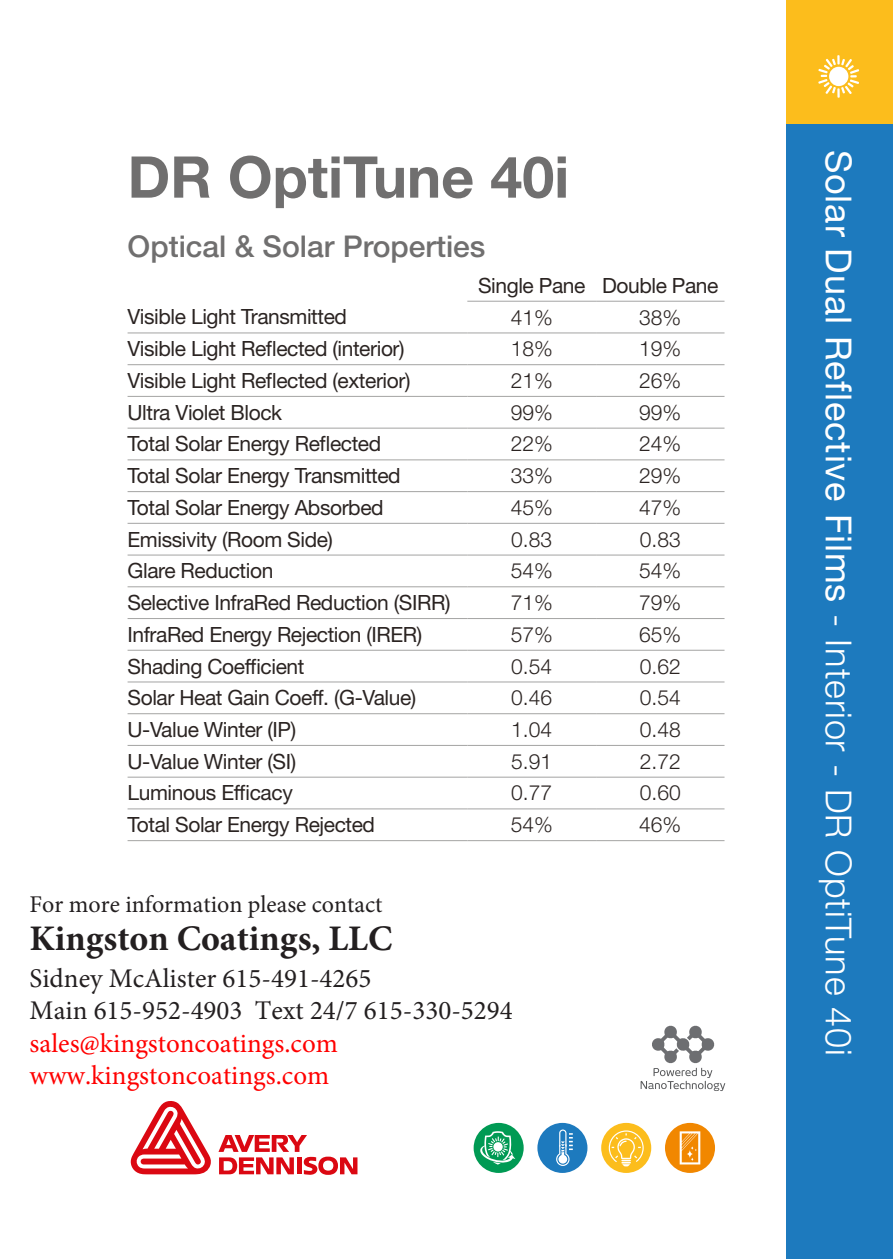
<style>
.page{position:relative;width:893px;height:1259px;background:#fff}
.page>*{position:absolute;margin:0;border:0;box-sizing:border-box;transform-origin:0 0}
.t1{font:700 57.6px "Helvetica Neue LT Std";color:#706f6f}
.t2{font:36px "Helvetica Neue LT Std";letter-spacing:.025em;color:#fff}
.t3{font:700 36px "Minion Pro";color:#231f20}
.t4{font:500 30px "Helvetica Neue LT Std";color:#706f6f}
.t5{font:27px/32.4px "Minion Pro";color:#231f20}
.t6{font:27px/32.4px "Minion Pro";color:#f00}
.t7{font:24px "Minion Pro";color:#231f20}
.t8{font:21px "Helvetica Neue LT Std";letter-spacing:-.02em;color:#2b2422}
.t9{font:300 21px "Helvetica Neue LT Std";color:#2b2422}
.s1{font-weight:300}
</style>
<div class="page">
<svg style="left:131px;top:1101px;width:80px;height:73px"></svg>
<svg style="left:218px;top:1135px;width:139px;height:40px"></svg>
<div style="left:787px;top:20px;width:106px;height:1239px;background:#1d7abe"></div>
<div style="left:787px;top:0;width:106px;height:124px;background:#fcbd1c"></div>
<div style="left:601px;top:1123px;width:50px;height:50px;background:#fcbd1c;border-radius:50%"></div>
<svg style="left:608px;top:1129px;width:36px;height:37px"></svg>
<div style="left:474px;top:1123px;width:50px;height:50px;background:#009a54;border-radius:50%"></div>
<svg style="left:478px;top:1131px;width:37px;height:33px"></svg>
<div style="left:537px;top:1123px;width:50px;height:50px;background:#1d7abe;border-radius:50%"></div>
<svg style="left:556px;top:1129px;width:17px;height:37px"></svg>
<div style="left:665px;top:1123px;width:50px;height:50px;background:#f18700;border-radius:50%"></div>
<svg style="left:680px;top:1131px;width:20px;height:33px"></svg>
<hr style="left:467px;top:301px;width:129px;height:1px;background:#a8a8a7">
<hr style="left:596px;top:301px;width:128px;height:1px;background:#a8a8a7">
<hr style="left:128px;top:332px;width:339px;height:1px;background:#a8a8a7">
<hr style="left:467px;top:332px;width:129px;height:1px;background:#a8a8a7">
<hr style="left:596px;top:332px;width:128px;height:1px;background:#a8a8a7">
<hr style="left:128px;top:364px;width:339px;height:1px;background:#a8a8a7">
<hr style="left:467px;top:364px;width:129px;height:1px;background:#a8a8a7">
<hr style="left:596px;top:364px;width:128px;height:1px;background:#a8a8a7">
<hr style="left:128px;top:396px;width:339px;height:1px;background:#a8a8a7">
<hr style="left:467px;top:396px;width:129px;height:1px;background:#a8a8a7">
<hr style="left:596px;top:396px;width:128px;height:1px;background:#a8a8a7">
<hr style="left:128px;top:427px;width:339px;height:2px;background:#a8a8a7">
<hr style="left:467px;top:427px;width:129px;height:2px;background:#a8a8a7">
<hr style="left:596px;top:427px;width:128px;height:2px;background:#a8a8a7">
<hr style="left:128px;top:459px;width:339px;height:1px;background:#a8a8a7">
<hr style="left:467px;top:459px;width:129px;height:1px;background:#a8a8a7">
<hr style="left:596px;top:459px;width:128px;height:1px;background:#a8a8a7">
<hr style="left:128px;top:491px;width:339px;height:1px;background:#a8a8a7">
<hr style="left:467px;top:491px;width:129px;height:1px;background:#a8a8a7">
<hr style="left:596px;top:491px;width:128px;height:1px;background:#a8a8a7">
<hr style="left:128px;top:523px;width:339px;height:1px;background:#a8a8a7">
<hr style="left:467px;top:523px;width:129px;height:1px;background:#a8a8a7">
<hr style="left:596px;top:523px;width:128px;height:1px;background:#a8a8a7">
<hr style="left:128px;top:554px;width:339px;height:1px;background:#a8a8a7">
<hr style="left:467px;top:554px;width:129px;height:1px;background:#a8a8a7">
<hr style="left:596px;top:554px;width:128px;height:1px;background:#a8a8a7">
<hr style="left:467px;top:586px;width:129px;height:1px;background:#a8a8a7">
<hr style="left:596px;top:586px;width:128px;height:1px;background:#a8a8a7">
<hr style="left:128px;top:586px;width:339px;height:1px;background:#a8a8a7">
<hr style="left:128px;top:618px;width:339px;height:1px;background:#a8a8a7">
<hr style="left:128px;top:650px;width:339px;height:1px;background:#a8a8a7">
<hr style="left:467px;top:618px;width:129px;height:1px;background:#a8a8a7">
<hr style="left:596px;top:618px;width:128px;height:1px;background:#a8a8a7">
<hr style="left:467px;top:650px;width:129px;height:1px;background:#a8a8a7">
<hr style="left:596px;top:650px;width:128px;height:1px;background:#a8a8a7">
<hr style="left:128px;top:681px;width:339px;height:1px;background:#a8a8a7">
<hr style="left:467px;top:681px;width:129px;height:1px;background:#a8a8a7">
<hr style="left:596px;top:681px;width:128px;height:1px;background:#a8a8a7">
<hr style="left:128px;top:713px;width:339px;height:1px;background:#a8a8a7">
<hr style="left:467px;top:713px;width:129px;height:1px;background:#a8a8a7">
<hr style="left:596px;top:713px;width:128px;height:1px;background:#a8a8a7">
<hr style="left:128px;top:745px;width:339px;height:1px;background:#a8a8a7">
<hr style="left:467px;top:745px;width:129px;height:1px;background:#a8a8a7">
<hr style="left:596px;top:745px;width:128px;height:1px;background:#a8a8a7">
<hr style="left:128px;top:776px;width:339px;height:1px;background:#a8a8a7">
<hr style="left:467px;top:776px;width:129px;height:1px;background:#a8a8a7">
<hr style="left:596px;top:776px;width:128px;height:1px;background:#a8a8a7">
<hr style="left:128px;top:808px;width:339px;height:1px;background:#a8a8a7">
<hr style="left:128px;top:840px;width:339px;height:1px;background:#a8a8a7">
<hr style="left:467px;top:808px;width:129px;height:1px;background:#a8a8a7">
<hr style="left:596px;top:808px;width:128px;height:1px;background:#a8a8a7">
<hr style="left:467px;top:840px;width:129px;height:1px;background:#a8a8a7">
<hr style="left:596px;top:840px;width:128px;height:1px;background:#a8a8a7">
<svg style="left:818px;top:55px;width:41px;height:43px"></svg>
<svg style="left:641px;top:1025px;width:84px;height:66px"></svg>
<h1 class="t1" style="left:128px;top:141px;width:443px">DR OptiTune 40i</h1>
<h2 class="t2" style="left:860px;top:150px;width:907px;rotate:90deg">Solar Dual Reflective Films <span class="s1">- Interior - DR OptiTune 40i</span></h2>
<h3 class="t4" style="left:128px;top:229px;width:359px">Optical &amp; Solar Properties</h3>
<p class="t8" style="left:478px;top:273px;width:242px">Single Pane Double Pane</p>
<p class="t8" style="left:128px;top:304px;width:221px">Visible Light Transmitted</p>
<p class="t9" style="left:511px;top:304px;width:44px">41%</p>
<p class="t9" style="left:639px;top:304px;width:44px">38%</p>
<p class="t8" style="left:128px;top:336px;width:279px">Visible Light Reflected (interior)</p>
<p class="t9" style="left:511px;top:336px;width:44px">18%</p>
<p class="t9" style="left:639px;top:336px;width:44px">19%</p>
<p class="t8" style="left:128px;top:368px;width:284px">Visible Light Reflected (exterior)</p>
<p class="t9" style="left:511px;top:368px;width:44px">21%</p>
<p class="t9" style="left:639px;top:368px;width:44px">26%</p>
<p class="t8" style="left:128px;top:400px;width:156px">Ultra Violet Block</p>
<p class="t9" style="left:511px;top:399px;width:44px">99%</p>
<p class="t9" style="left:639px;top:399px;width:44px">99%</p>
<p class="t8" style="left:128px;top:431px;width:255px">Total Solar Energy Reflected</p>
<p class="t9" style="left:511px;top:431px;width:44px">22%</p>
<p class="t9" style="left:639px;top:431px;width:44px">24%</p>
<p class="t8" style="left:128px;top:463px;width:275px">Total Solar Energy Transmitted</p>
<p class="t9" style="left:511px;top:463px;width:44px">33%</p>
<p class="t9" style="left:639px;top:463px;width:44px">29%</p>
<p class="t8" style="left:128px;top:495px;width:258px">Total Solar Energy Absorbed</p>
<p class="t9" style="left:511px;top:494px;width:44px">45%</p>
<p class="t9" style="left:639px;top:494px;width:44px">47%</p>
<p class="t8" style="left:128px;top:526px;width:207px">Emissivity (Room Side)</p>
<p class="t9" style="left:511px;top:526px;width:42px">0.83</p>
<p class="t9" style="left:640px;top:526px;width:42px">0.83</p>
<p class="t8" style="left:128px;top:558px;width:147px">Glare Reduction</p>
<p class="t9" style="left:511px;top:558px;width:44px">54%</p>
<p class="t9" style="left:639px;top:558px;width:44px">54%</p>
<p class="t8" style="left:128px;top:590px;width:324px">Selective InfraRed Reduction (SIRR)</p>
<p class="t9" style="left:511px;top:590px;width:44px">71%</p>
<p class="t9" style="left:639px;top:590px;width:44px">79%</p>
<p class="t8" style="left:128px;top:622px;width:296px">InfraRed Energy Rejection (IRER)</p>
<p class="t9" style="left:511px;top:621px;width:44px">57%</p>
<p class="t9" style="left:639px;top:621px;width:44px">65%</p>
<p class="t8" style="left:128px;top:653px;width:178px">Shading Coefficient</p>
<p class="t9" style="left:511px;top:653px;width:42px">0.54</p>
<p class="t9" style="left:640px;top:653px;width:42px">0.62</p>
<p class="t8" style="left:128px;top:685px;width:290px">Solar Heat Gain Coeff. (G-Value)</p>
<p class="t9" style="left:511px;top:685px;width:42px">0.46</p>
<p class="t9" style="left:640px;top:685px;width:42px">0.54</p>
<p class="t8" style="left:128px;top:717px;width:170px">U-Value Winter (IP)</p>
<p class="t9" style="left:511px;top:716px;width:42px">1.04</p>
<p class="t9" style="left:640px;top:716px;width:42px">0.48</p>
<p class="t8" style="left:128px;top:748px;width:170px">U-Value Winter (SI)</p>
<p class="t9" style="left:511px;top:748px;width:42px">5.91</p>
<p class="t9" style="left:640px;top:748px;width:42px">2.72</p>
<p class="t8" style="left:128px;top:780px;width:167px">Luminous Efficacy</p>
<p class="t9" style="left:511px;top:780px;width:42px">0.77</p>
<p class="t9" style="left:640px;top:780px;width:42px">0.60</p>
<p class="t8" style="left:128px;top:812px;width:249px">Total Solar Energy Rejected</p>
<p class="t9" style="left:511px;top:812px;width:44px">54%</p>
<p class="t9" style="left:639px;top:812px;width:44px">46%</p>
<p class="t7" style="left:30px;top:888px;width:354px">For more information please contact</p>
<h2 class="t3" style="left:30px;top:913px;width:364px">Kingston Coatings, LLC</h2>
<p class="t5" style="left:30px;top:962px;width:485px">Sidney McAlister 615-491-4265<br>Main 615-952-4903 Text 24/7 615-330-5294</p>
<p class="t6" style="left:30px;top:1027px;width:310px">sales@kingstoncoatings.com www.kingstoncoatings.com</p>
</div>
